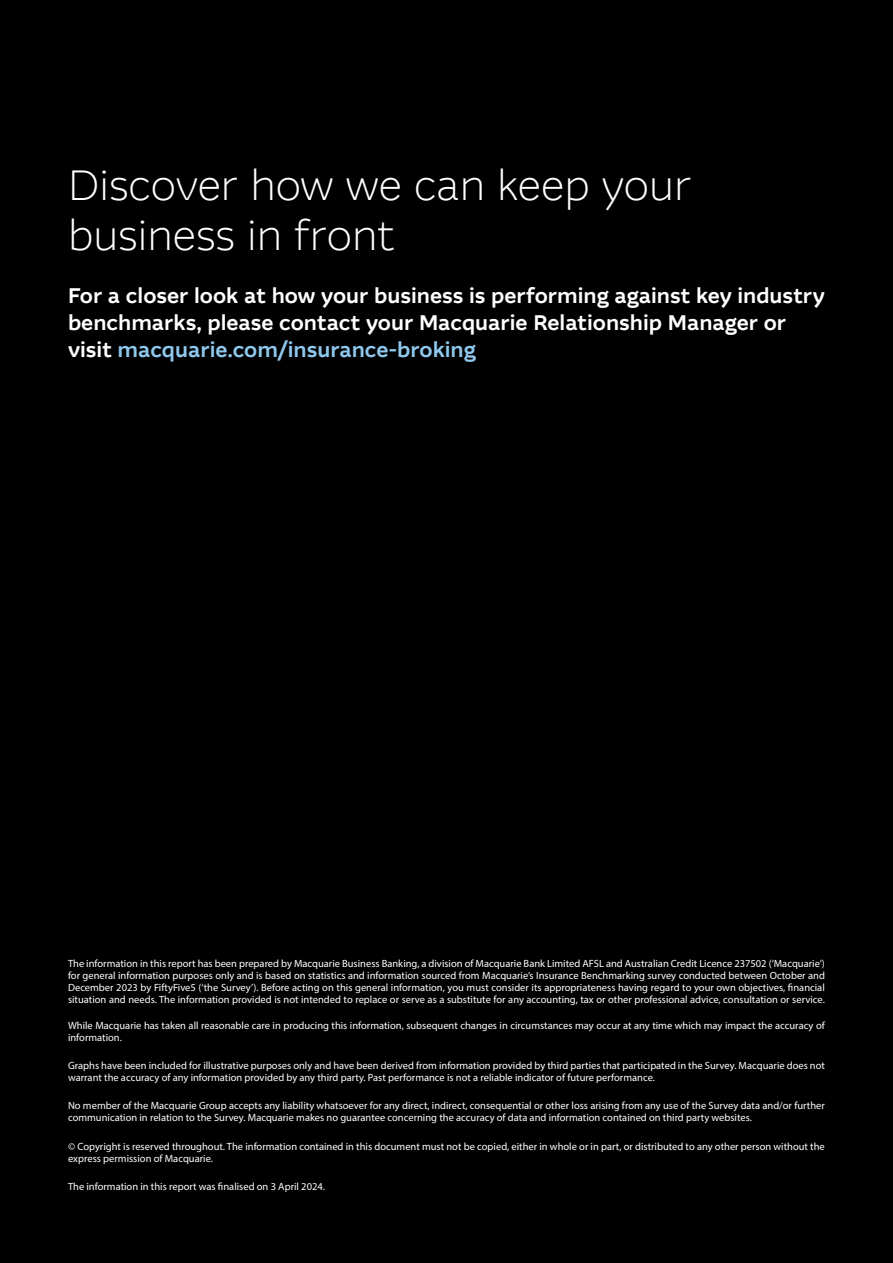
<style>
.page{position:relative;width:893px;height:1263px;background:#000}
.page>*{position:absolute;margin:0;border:0;box-sizing:border-box;transform-origin:0 0}
.t1{font:300 42px/51px "MCQ Global";color:#fff}
.t2{font:500 21px/27px "MCQ Global";color:#fff}
.t3{font:10.5px/12px "Myriad Pro";color:#fff}
.s1{color:#8fc8ed}
</style>
<div class="page">
<h1 class="t1" style="left:68px;top:159px;width:625px">Discover how we can keep your business in front</h1>
<h2 class="t2" style="left:68px;top:283px;width:758px">For a closer look at how your business is performing against key industry benchmarks, please contact your Macquarie Relationship Manager or visit <span class="s1">macquarie.com/insurance-broking</span></h2>
<p class="t3" style="left:68px;top:957px;width:758px;text-align:justify">The information in this report has been prepared by Macquarie Business Banking, a division of Macquarie Bank Limited AFSL and Australian Credit Licence 237502 (‘Macquarie’) for general information purposes only and is based on statistics and information sourced from Macquarie’s Insurance Benchmarking survey conducted between October and December 2023 by FiftyFive5 (‘the Survey’). Before acting on this general information, you must consider its appropriateness having regard to your own objectives, financial situation and needs. The information provided is not intended to replace or serve as a substitute for any accounting, tax or other professional advice, consultation or service.</p>
<p class="t3" style="left:68px;top:1019px;width:758px">While Macquarie has taken all reasonable care in producing this information, subsequent changes in circumstances may occur at any time which may impact the accuracy of information.</p>
<p class="t3" style="left:68px;top:1059px;width:758px">Graphs have been included for illustrative purposes only and have been derived from information provided by third parties that participated in the Survey. Macquarie does not warrant the accuracy of any information provided by any third party. Past performance is not a reliable indicator of future performance.</p>
<p class="t3" style="left:68px;top:1100px;width:758px">No member of the Macquarie Group accepts any liability whatsoever for any direct, indirect, consequential or other loss arising from any use of the Survey data and/or further communication in relation to the Survey. Macquarie makes no guarantee concerning the accuracy of data and information contained on third party websites.</p>
<p class="t3" style="left:68px;top:1140px;width:758px">© Copyright is reserved throughout. The information contained in this document must not be copied, either in whole or in part, or distributed to any other person without the express permission of Macquarie.</p>
<p class="t3" style="left:68px;top:1180px;width:258px">The information in this report was finalised on 3 April 2024.</p>
</div>
